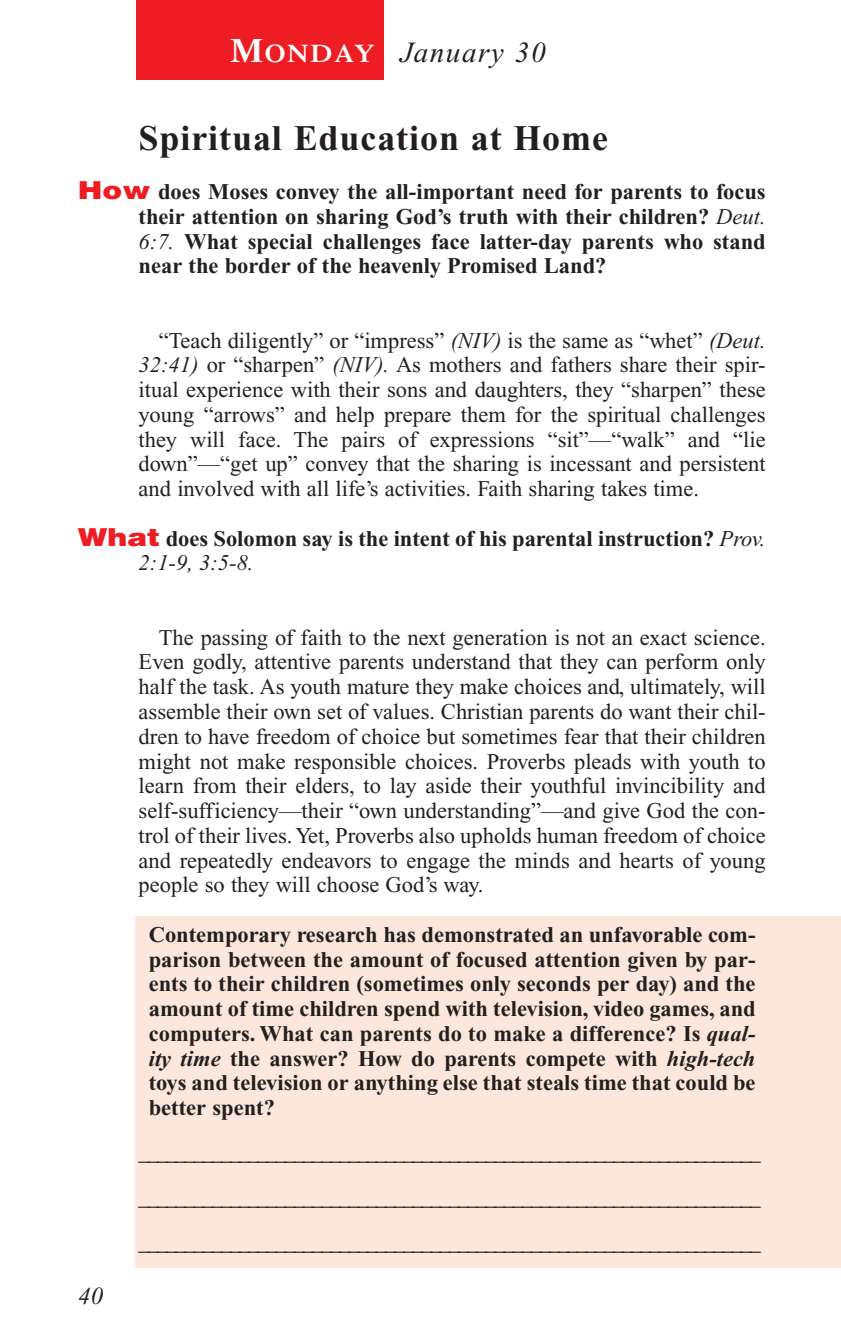
<style>
.page{position:relative;width:841px;height:1337px;background:#fff}
.page>*{position:absolute;margin:0;border:0;box-sizing:border-box;transform-origin:0 0}
.t1{font:700 36px "Times New Roman";letter-spacing:.025em;color:#231f20}
.t2{font:italic 29.25px "Times New Roman";letter-spacing:.05em;color:#231f20}
.t3{font:italic 24.75px "Times New Roman";color:#231f20}
.t4{font:22.5px/24.8px "Times New Roman";color:#231f20;text-align:justify}
.t5{font:700 22.5px/24.8px "Times New Roman";color:#231f20;text-align:justify}
.s1{font-family:"Times";font-weight:600;font-style:normal;font-size:33.75px;color:#fff}
.s2{font-family:"Times";font-weight:600;font-style:normal;font-size:25.2px;color:#fff}
.s3{font-family:"Helvetica";font-weight:900;font-size:24.75px;color:#ee1d23}
.s4{font-weight:400;font-style:italic}
.s5{font-style:italic}
</style>
<div class="page">
<div style="left:135px;top:916px;width:705px;height:352px;background:#fde7dc"></div>
<div style="left:136px;top:0;width:248px;height:80px;background:#ee1d23"></div>
<h2 class="t2" style="left:230px;top:41px;width:317px"><span class="s1">M</span><span class="s2">ONDAY</span> January 30</h2>
<h1 class="t1" style="left:139px;top:126px;width:471px">Spiritual Education at Home</h1>
<p class="t5" style="left:139px;top:182px;width:628px;text-indent:-61px"><span class="s3">How</span> does Moses convey the all-important need for parents to focus their attention on sharing God’s truth with their children? <span class="s4">Deut.<br>6:7.</span> What special challenges face latter-day parents who stand near the border of the heavenly Promised Land?</p>
<p class="t4" style="left:139px;top:330px;width:628px;text-indent:20px">“Teach diligently” or “impress” <span class="s5">(NIV)</span> is the same as “whet” <span class="s5">(Deut.<br>32:41)</span> or “sharpen” <span class="s5">(NIV).</span> As mothers and fathers share their spir&shy;itual experience with their sons and daughters, they “sharpen” these young “arrows” and help prepare them for the spiritual challenges they will face. The pairs of expressions “sit”—“walk” and “lie down”—“get up” convey that the sharing is incessant and persistent and involved with all life’s activities. Faith sharing takes time.</p>
<p class="t5" style="left:139px;top:528px;width:628px;text-indent:-61px"><span class="s3">What</span> does Solomon say is the intent of his parental instruction? <span class="s4">Prov.<br>2:1-9, 3:5-8.</span></p>
<p class="t4" style="left:139px;top:627px;width:628px;text-indent:20px">The passing of faith to the next generation is not an exact science.<br>Even godly, attentive parents understand that they can perform only half the task. As youth mature they make choices and, ultimately, will assemble their own set of values. Christian parents do want their chil&shy;dren to have freedom of choice but sometimes fear that their children might not make responsible choices. Proverbs pleads with youth to learn from their elders, to lay aside their youthful invincibility and self-sufficiency—their “own understanding”—and give God the con&shy;trol of their lives. Yet, Proverbs also upholds human freedom of choice and repeatedly endeavors to engage the minds and hearts of young people so they will choose God’s way.</p>
<p class="t5" style="left:149px;top:924px;width:608px">Contemporary research has demonstrated an unfavorable com&shy;parison between the amount of focused attention given by par&shy;ents to their children (sometimes only seconds per day) and the amount of time children spend with television, video games, and computers. What can parents do to make a difference? Is <span class="s5">qual&shy;ity time</span> the answer? How do parents compete with <span class="s5">high-tech </span>toys and television or anything else that steals time that could be better spent?</p>
<p class="t3" style="left:78px;top:1287px;width:26px">40</p>
<p class="t4" style="left:139px;top:1132px;width:623px;line-height:45px">____________________________________________________________________ ____________________________________________________________________ ____________________________________________________________________</p>
</div>
